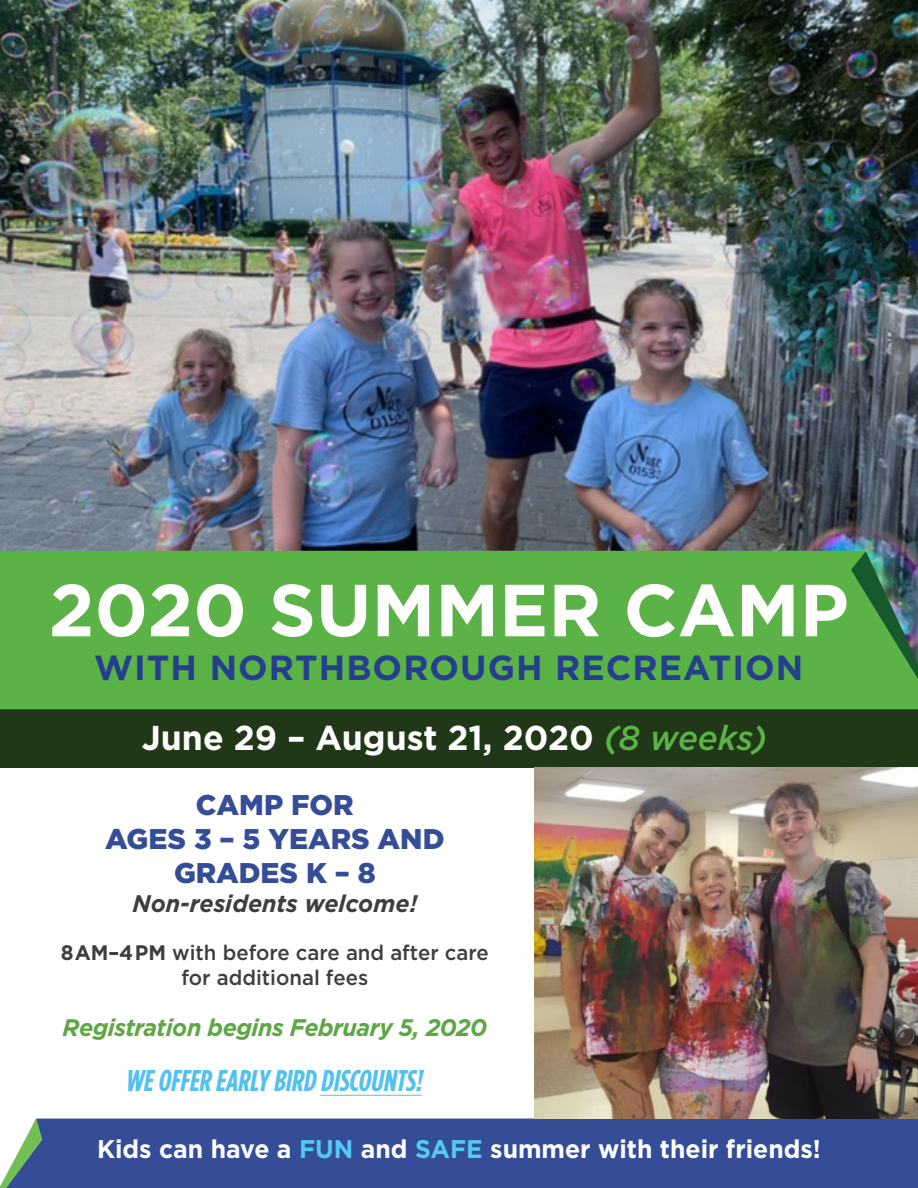
<style>
.page{position:relative;width:918px;height:1188px;background:#fff}
.page>*{position:absolute;margin:0;border:0;box-sizing:border-box;transform-origin:0 0}
.t1{font:700 73.5px "Gotham";color:#fff}
.t2{font:700 34.95px "Gotham";letter-spacing:.03em;color:#253f8e}
.t3{font:700 34.5px "Gotham";color:#fff}
.t4{font:italic 700 30px "Gotham Condensed";color:#54c0ed}
.t5{font:900 28.5px "Gotham";color:#354d96}
.t6{font:700 25.5px "Gotham";color:#fff}
.t7{font:italic 700 24px "Gotham";letter-spacing:-.02em;color:#5da844}
.t8{font:italic 700 24px "Gotham";color:#3e3e3f}
.t9{font:500 21px "Gotham";color:#3e3e3f}
.s1{font-weight:500;font-style:italic;color:#5bb246}
.s2{font-weight:700}
.s3{color:#51caf5}
</style>
<div class="page">
<div style="left:0;top:709px;width:918px;height:58px;background:#203718"></div>
<img style="left:0;top:0;width:918px;height:551px">
<div style="left:0;top:551px;width:846px;height:158px;background:#5bb246"></div>
<div style="left:42px;top:1119px;width:876px;height:69px;background:#354d96"></div>
<svg style="left:0;top:1119px;width:42px;height:69px"></svg>
<img style="left:846px;top:551px;width:72px;height:159px">
<img style="left:534px;top:767px;width:384px;height:352px">
<hr style="left:320px;top:1095px;width:102px;height:1px;background:#54c0ed">
<p class="t1" style="left:49px;top:568px;width:802px">2020 SUMMER CAMP</p>
<p class="t2" style="left:94px;top:647px;width:711px">WITH NORTHBOROUGH RECREATION</p>
<p class="t3" style="left:142px;top:718px;width:627px">June 29 – August 21, 2020 <span class="s1">(8 weeks)</span></p>
<p class="t5" style="left:196px;top:789px;width:159px">CAMP FOR</p>
<p class="t5" style="left:105px;top:823px;width:341px">AGES 3 – 5 YEARS AND</p>
<p class="t5" style="left:174px;top:857px;width:203px">GRADES K – 8</p>
<p class="t8" style="left:132px;top:890px;width:286px">Non-residents welcome!</p>
<p class="t9" style="left:61px;top:941px;width:429px"><span class="s2">8AM–4PM</span> with before care and after care</p>
<p class="t9" style="left:181px;top:966px;width:188px">for additional fees</p>
<p class="t7" style="left:63px;top:1014px;width:426px">Registration begins February 5, 2020</p>
<p class="t4" style="left:125px;top:1064px;width:304px">WEOFFER EARLY BIRD DISCOUNTS!</p>
<p class="t6" style="left:97px;top:1135px;width:725px">Kids can have a <span class="s3">FUN</span> and <span class="s3">SAFE</span> summer with their friends!</p>
</div>
